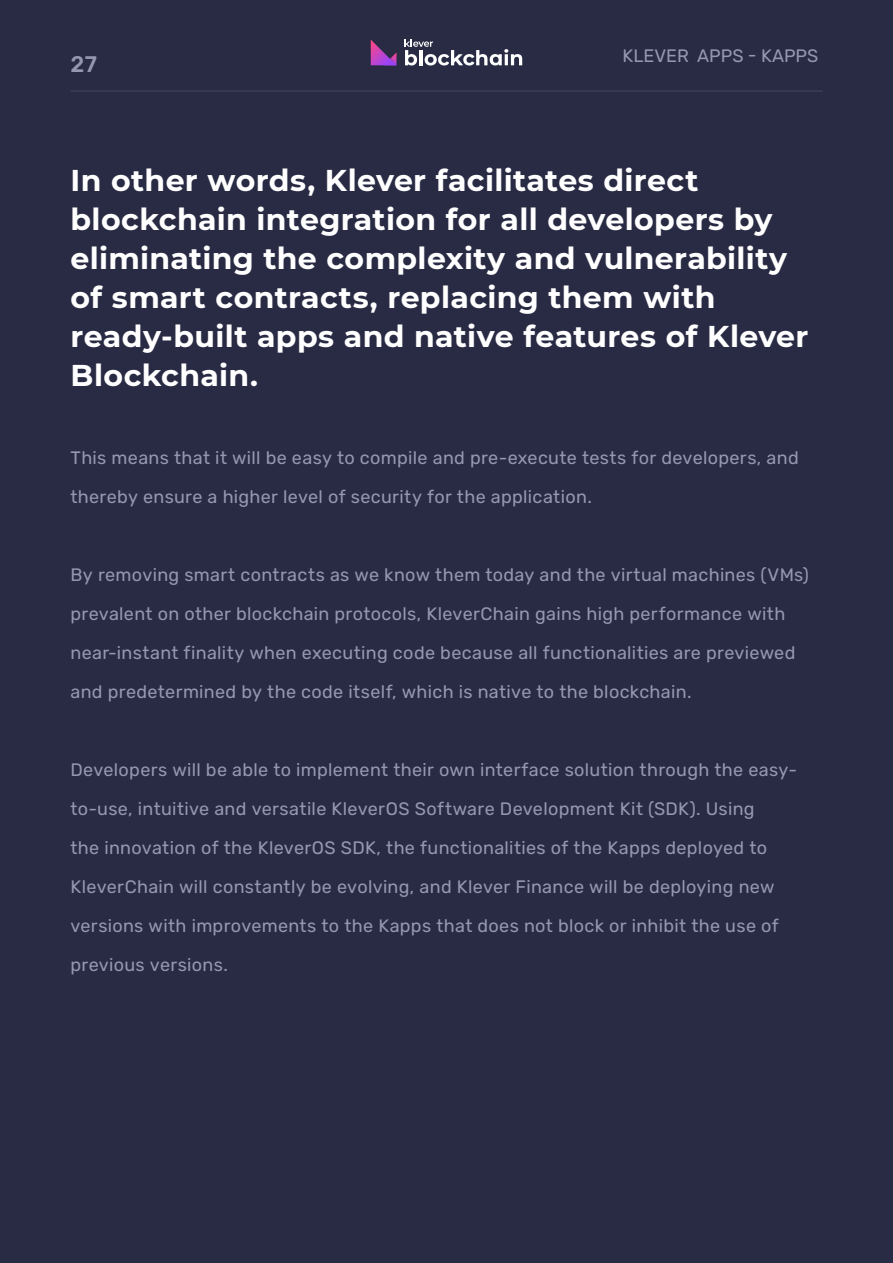
<style>
.page{position:relative;width:893px;height:1263px;background:#292b44}
.page>*{position:absolute;margin:0;border:0;box-sizing:border-box;transform-origin:0 0}
.t1{font:700 30px/39px "Montserrat";letter-spacing:.01em;color:#fff}
.t2{font:300 22.5px "Rubik";color:#9597b1}
.t3{font:300 18px/39px "Rubik";letter-spacing:.015em;color:#9597b1}
</style>
<div class="page">
<svg style="left:405px;top:40px;width:117px;height:25px"></svg>
<svg style="left:371px;top:40px;width:25px;height:25px"></svg>
<hr style="left:70px;top:91px;width:752px;height:1px;background:#424765">
<p class="t2" style="left:70px;top:52px;width:28px">27</p>
<p class="t3" style="left:623px;top:37px;width:197px">KLEVER APPS - KAPPS</p>
<p class="t1" style="left:70px;top:159px;width:739px">In other words, Klever facilitates direct blockchain integration for all developers by eliminating the complexity and vulnerability of smart contracts, replacing them with ready-built apps and native features of Klever Blockchain.</p>
<p class="t3" style="left:70px;top:438px;width:730px">This means that it will be easy to compile and pre-execute tests for developers, and thereby ensure a higher level of security for the application.</p>
<p class="t3" style="left:70px;top:555px;width:740px">By removing smart contracts as we know them today and the virtual machines (VMs) prevalent on other blockchain protocols, KleverChain gains high performance with near-instant finality when executing code because all functionalities are previewed and predetermined by the code itself, which is native to the blockchain.</p>
<p class="t3" style="left:70px;top:750px;width:728px">Developers will be able to implement their own interface solution through the easy&shy;to-use, intuitive and versatile KleverOS Software Development Kit (SDK). Using<br>the innovation of the KleverOS SDK, the functionalities of the Kapps deployed to KleverChain will constantly be evolving, and Klever Finance will be deploying new versions with improvements to the Kapps that does not block or inhibit the use of previous versions.</p>
</div>
